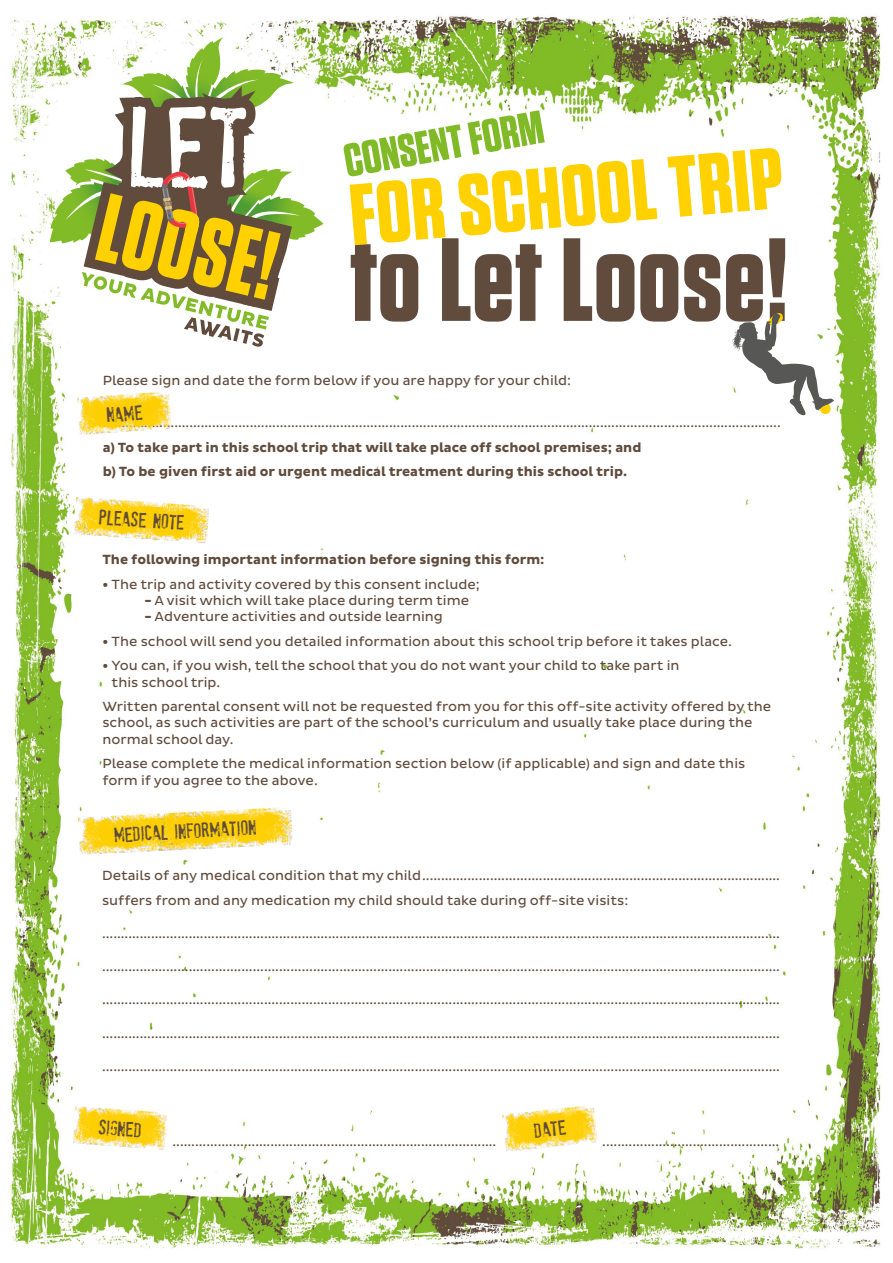
<style>
.page{position:relative;width:893px;height:1263px;background:#fff}
.page>*{position:absolute;margin:0;border:0;box-sizing:border-box;transform-origin:0 0}
.t1{font:700 118.05px "Tungsten";letter-spacing:.005em;color:#604b3c}
.t2{font:700 86.7px "Tungsten";color:#ffd100}
.t3{font:700 46.5px "Tungsten";color:#80ba27}
.t4{font:18px "Stam Pete";color:#604b3c}
.t5{font:13.5px/16.2px "Pluto Sans";color:#604b3c}
.t6{font:700 13.5px/24.8px "Pluto Sans";color:#604b3c}
.s1{font-weight:800}
</style>
<div class="page">
<img style="left:10px;top:14px;width:871px;height:1236px">
<svg style="left:50px;top:37px;width:274px;height:310px"></svg>
<img style="left:165px;top:202px;width:9px;height:17px">
<svg style="left:732px;top:313px;width:102px;height:102px"></svg>
<img style="left:78px;top:811px;width:135px;height:48px">
<img style="left:158px;top:807px;width:135px;height:48px">
<img style="left:73px;top:1106px;width:94px;height:47px">
<img style="left:502px;top:1105px;width:96px;height:50px">
<img style="left:73px;top:497px;width:136px;height:50px">
<img style="left:77px;top:391px;width:95px;height:48px">
<h3 class="t3" style="left:340px;top:137px;width:203px;rotate:-10deg">CONSENT FORM</h3>
<h2 class="t2" style="left:346px;top:169px;width:436px;rotate:-5deg">FOR SCHOOL TRIP</h2>
<h1 class="t1" style="left:350px;top:217px;width:440px">to Let Loose!</h1>
<p class="t5" style="left:103px;top:372px;width:470px">Please sign and date the form below if you are happy for your child:</p>
<p class="t5" style="left:103px;top:415px;width:679px">....................................................................................................................................................................................</p>
<p class="t6" style="left:103px;top:435px;width:540px">a) To take part in this school trip that will take place off school premises; and b) To be given first aid or urgent medical treatment during this school trip.</p>
<h3 class="t4" style="left:106px;top:401px;width:37px;rotate:-4deg">NAME</h3>
<h3 class="t4" style="left:100px;top:503px;width:87px;rotate:4deg">PLEASE NOTE</h3>
<p class="t6" style="left:102px;top:547px;width:444px">The following important information before signing this form:</p>
<p class="t5" style="left:102px;top:576px;width:379px"><span class="s1">•</span> The trip and activity covered by this consent include;</p>
<p class="t5" style="left:144px;top:592px;width:326px"><span class="s1">-</span> A visit which will take place during term time</p>
<p class="t5" style="left:144px;top:608px;width:300px"><span class="s1">-</span> Adventure activities and outside learning</p>
<p class="t5" style="left:102px;top:633px;width:631px"><span class="s1">•</span> The school will send you detailed information about this school trip before it takes place.</p>
<p class="t5" style="left:112px;top:658px;width:569px;text-indent:-9px"><span class="s1">•</span> You can, if you wish, tell the school that you do not want your child to take part in this school trip.</p>
<p class="t5" style="left:102px;top:699px;width:670px">Written parental consent will not be requested from you for this off-site activity offered by the school, as such activities are part of the school’s curriculum and usually take place during the normal school day.</p>
<p class="t5" style="left:102px;top:756px;width:644px">Please complete the medical information section below (if applicable) and sign and date this form if you agree to the above.</p>
<h3 class="t4" style="left:113px;top:821px;width:144px;rotate:-3deg">MEDICAL INFORMATION</h3>
<p class="t5" style="left:102px;top:863px;width:679px;line-height:24.8px">Details of any medical condition that my child............................................................................................... suffers from and any medication my child should take during off-site visits:</p>
<p class="t5" style="left:102px;top:925px;width:679px">....................................................................................................................................................................................</p>
<p class="t5" style="left:102px;top:959px;width:679px">....................................................................................................................................................................................</p>
<p class="t5" style="left:102px;top:992px;width:679px">....................................................................................................................................................................................</p>
<p class="t5" style="left:102px;top:1025px;width:679px">....................................................................................................................................................................................</p>
<p class="t5" style="left:102px;top:1058px;width:679px">....................................................................................................................................................................................</p>
<h3 class="t4" style="left:100px;top:1113px;width:44px;rotate:4deg">SIGNED</h3>
<h3 class="t4" style="left:533px;top:1116px;width:33px;rotate:-6deg">DATE</h3>
<p class="t5" style="left:172px;top:1134px;width:325px">......................................................................................</p>
<p class="t5" style="left:602px;top:1134px;width:179px">...............................................</p>
</div>
